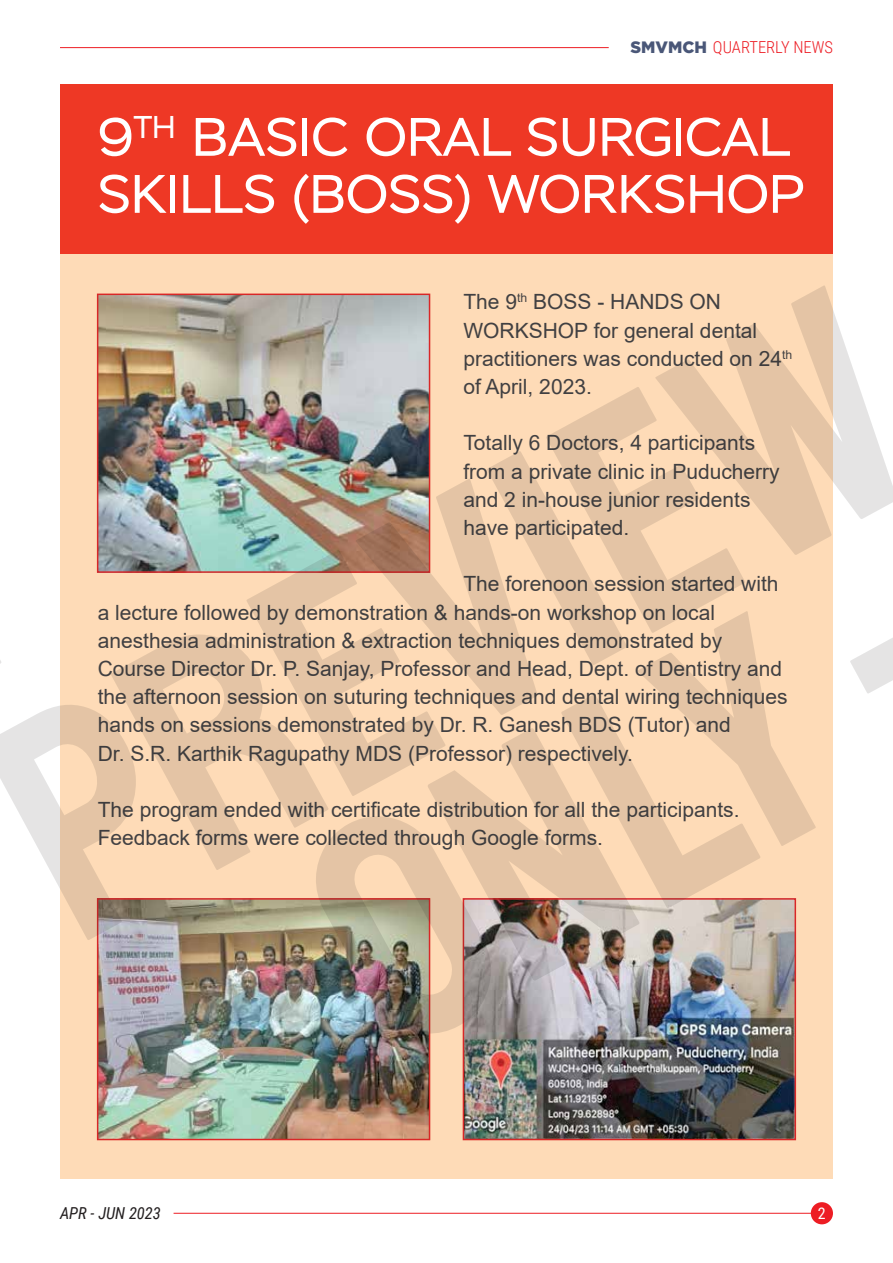
<style>
.page{position:relative;width:893px;height:1263px;background:#fff}
.page>*{position:absolute;margin:0;border:0;box-sizing:border-box;transform-origin:0 0}
.t1{font:321px "Staatliches";color:#231f20}
.t2{font:54px/57px "Stem";color:#fff}
.t3{font:21px/28.2px "Arial";color:#414042}
.t4{font:300 16.5px "Roboto Condensed";color:#ed1d24}
.t5{font:italic 16.5px "Roboto Condensed";color:#231f20}
.t6{font:16.05px "Roboto Condensed";color:#fff}
.s1{font-family:"Gotham";font-weight:900;color:#4a5778}
</style>
<div class="page">
<div style="left:60px;top:85px;width:773px;height:169px;background:#ee3825"></div>
<hr style="left:174px;top:1213px;width:649px;height:1px;background:#ed1d24">
<div style="left:811px;top:1202px;width:22px;height:22px;background:#ed1d24;border-radius:50%"></div>
<hr style="left:60px;top:47px;width:549px;height:1px;background:#ed1d24">
<div style="left:60px;top:254px;width:773px;height:924px;background:#fedbb7"></div>
<img style="left:100px;top:297px;width:327px;height:273px">
<div style="left:97px;top:294px;width:333px;height:279px;border:2px solid #d92727"></div>
<img style="left:100px;top:901px;width:327px;height:236px">
<div style="left:97px;top:898px;width:333px;height:242px;border:2px solid #d92727"></div>
<img style="left:466px;top:901px;width:327px;height:236px">
<div style="left:463px;top:898px;width:333px;height:242px;border:2px solid #d92727"></div>
<p class="t4" style="left:630px;top:36px;width:204px"><span class="s1">SMVMCH</span> QUARTERLY NEWS</p>
<h2 class="t2" style="left:98px;top:109px;width:709px">9<sup>TH</sup> BASIC ORAL SURGICAL<br>SKILLS (BOSS) WORKSHOP</h2>
<h1 class="t1" style="left:-78px;top:667px;width:981px;rotate:-29deg">PREVIEW</h1>
<p class="t3" style="left:463px;top:288px;width:330px">The 9<sup>th</sup> BOSS - HANDS ON<br>WORKSHOP for general dental practitioners was conducted on 24<sup>th </sup>of April, 2023.</p>
<p class="t3" style="left:463px;top:429px;width:318px">Totally 6 Doctors, 4 participants from a private clinic in Puducherry and 2 in-house junior residents have participated.</p>
<p class="t3" style="left:98px;top:570px;width:691px;text-indent:366px">The forenoon session started with a lecture followed by demonstration &amp; hands-on workshop on local anesthesia administration &amp; extraction techniques demonstrated by Course Director Dr. P. Sanjay, Professor and Head, Dept. of Dentistry and the afternoon session on suturing techniques and dental wiring techniques hands on sessions demonstrated by Dr. R. Ganesh BDS (Tutor) and<br>Dr. S.R. Karthik Ragupathy MDS (Professor) respectively.</p>
<p class="t3" style="left:98px;top:795px;width:643px">The program ended with certificate distribution for all the participants.<br>Feedback forms were collected through Google forms.</p>
<h1 class="t1" style="left:111px;top:847px;width:820px;rotate:-29deg">- ONLY -</h1>
<p class="t5" style="left:60px;top:1201px;width:102px">APR - JUN 2023</p>
<p class="t6" style="left:818px;top:1202px;width:9px">2</p>
</div>
